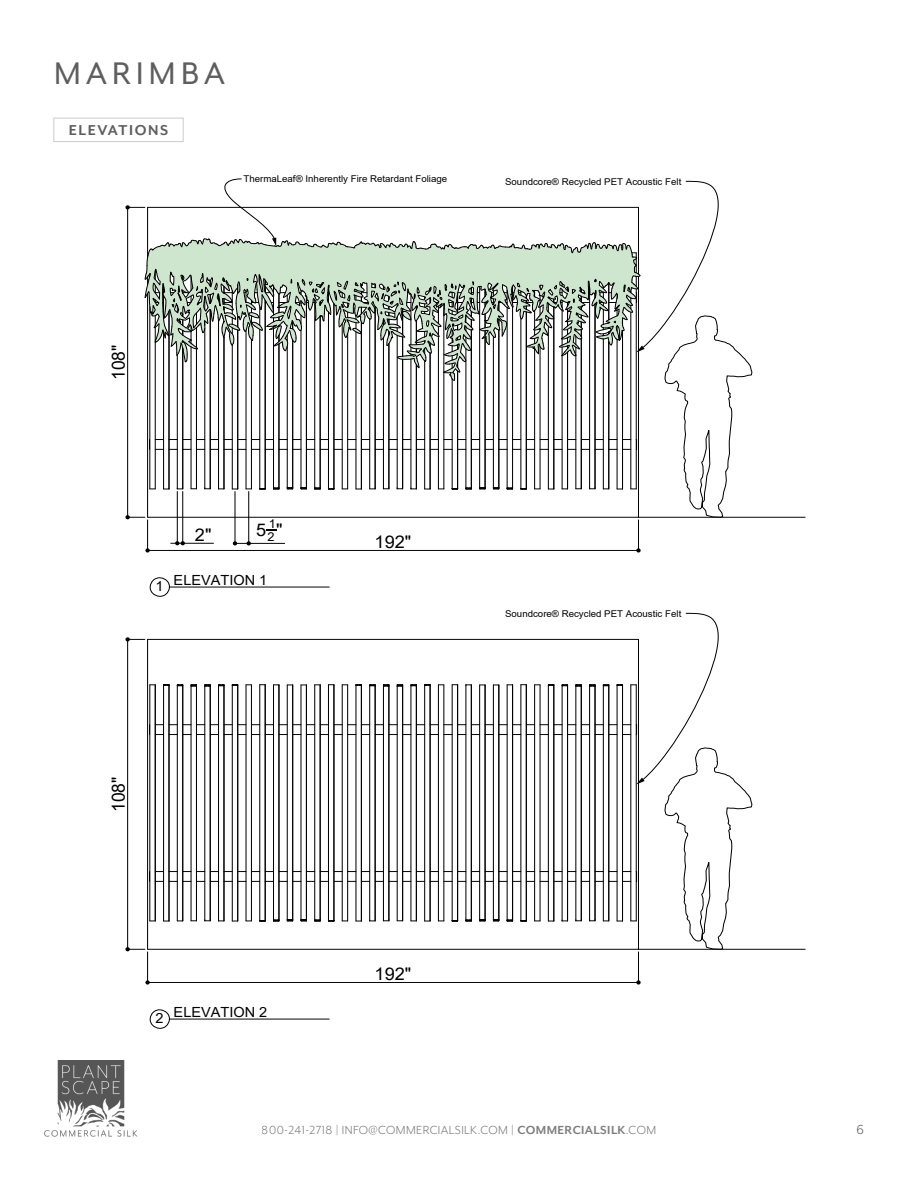
<style>
.page{position:relative;width:918px;height:1188px;background:#fff}
.page>*{position:absolute;margin:0;border:0;box-sizing:border-box;transform-origin:0 0}
.t1{font:36px "Mr Eaves XL Mod OT";letter-spacing:.15em;color:#5f5e5e}
.t2{font:18.15px "Arial";color:#000;scale:.96 1}
.t3{font:17.55px "Arial";color:#000;scale:1.04 1}
.Label_Box{font:700 16.5px "Mr Eaves XL Mod OT";letter-spacing:.1em;color:#5f5e5e}
.t4{font:15px "Mr Eaves XL Mod OT";color:#5f5e5e}
.t5{font:13.95px "Arial";color:#000;scale:1.04 1}
.t6{font:13.5px "Mr Eaves XL Mod OT";letter-spacing:.03em;color:#5f5e5e}
.t7{font:12.3px/12.8px "Arial";color:#000;scale:1.04 1}
.t8{font:9.3px "Arial";color:#000;scale:1.04 1}
.s1{font-weight:700}
</style>
<div class="page">
<img style="left:44px;top:1061px;width:94px;height:76px">
<svg style="left:149px;top:577px;width:22px;height:20px"></svg>
<svg style="left:149px;top:1009px;width:22px;height:20px"></svg>
<hr style="left:169px;top:587px;width:160px;height:1px;background:#000">
<hr style="left:169px;top:1019px;width:160px;height:1px;background:#000">
<hr style="left:639px;top:517px;width:166px;height:1px;background:#000">
<hr style="left:639px;top:949px;width:166px;height:1px;background:#000">
<svg style="left:266px;top:529px;width:10px;height:2px"></svg>
<svg style="left:233px;top:541px;width:4px;height:4px"></svg>
<hr style="left:235px;top:492px;width:1px;height:51px;background:#000">
<hr style="left:248px;top:492px;width:1px;height:51px;background:#000">
<hr style="left:235px;top:543px;width:50px;height:1px;background:#000">
<svg style="left:175px;top:541px;width:10px;height:4px"></svg>
<hr style="left:177px;top:492px;width:1px;height:51px;background:#000">
<hr style="left:182px;top:492px;width:1px;height:51px;background:#000">
<hr style="left:171px;top:543px;width:42px;height:1px;background:#000">
<svg style="left:125px;top:179px;width:627px;height:340px"></svg>
<hr style="left:127px;top:207px;width:1px;height:310px;background:#000">
<svg style="left:125px;top:613px;width:627px;height:338px"></svg>
<hr style="left:127px;top:639px;width:1px;height:310px;background:#000">
<svg style="left:145px;top:548px;width:5px;height:5px"></svg>
<svg style="left:636px;top:548px;width:5px;height:5px"></svg>
<hr style="left:147px;top:520px;width:1px;height:30px;background:#000">
<hr style="left:638px;top:520px;width:1px;height:30px;background:#000">
<hr style="left:148px;top:550px;width:491px;height:1px;background:#000">
<svg style="left:145px;top:980px;width:5px;height:5px"></svg>
<svg style="left:636px;top:980px;width:5px;height:5px"></svg>
<hr style="left:147px;top:952px;width:1px;height:30px;background:#000">
<hr style="left:638px;top:952px;width:1px;height:30px;background:#000">
<hr style="left:148px;top:982px;width:491px;height:1px;background:#000">
<div style="left:53px;top:118px;width:131px;height:24px;border:1px solid #cecbcc"></div>
<p class="t1" style="left:54px;top:54px;width:173px">MARIMBA</p>
<p class="Label_Box" style="left:69px;top:121px;width:101px">ELEVATIONS</p>
<p class="t8" style="left:243px;top:172px;width:198px">ThermaLeaf® Inherently Fire Retardant Foliage</p>
<p class="t8" style="left:505px;top:175px;width:171px">Soundcore® Recycled PET Acoustic Felt</p>
<p class="t2" style="left:106px;top:380px;width:38px;rotate:-90deg">108"</p>
<p class="t5" style="left:156px;top:577px;width:9px">1</p>
<p class="t3" style="left:195px;top:522px;width:17px">2"</p>
<p class="t3" style="left:256px;top:518px;width:11px">5</p>
<p class="t7" style="left:268px;top:517px;width:10px">1<br>2</p>
<p class="t3" style="left:276px;top:518px;width:8px">"</p>
<p class="t5" style="left:174px;top:571px;width:92px">ELEVATION 1</p>
<p class="t3" style="left:375px;top:529px;width:37px">192"</p>
<p class="t8" style="left:505px;top:607px;width:171px">Soundcore® Recycled PET Acoustic Felt</p>
<p class="t2" style="left:106px;top:812px;width:38px;rotate:-90deg">108"</p>
<p class="t5" style="left:156px;top:1009px;width:9px">2</p>
<p class="t5" style="left:174px;top:1003px;width:92px">ELEVATION 2</p>
<p class="t3" style="left:375px;top:961px;width:37px">192"</p>
<h3 class="t6" style="left:262px;top:1123px;width:396px">800-241-2718 | INFO@COMMERCIALSILK.COM | <span class="s1">COMMERCIALSILK</span>.COM</h3>
<h3 class="t4" style="left:857px;top:1121px;width:9px">6</h3>
</div>
